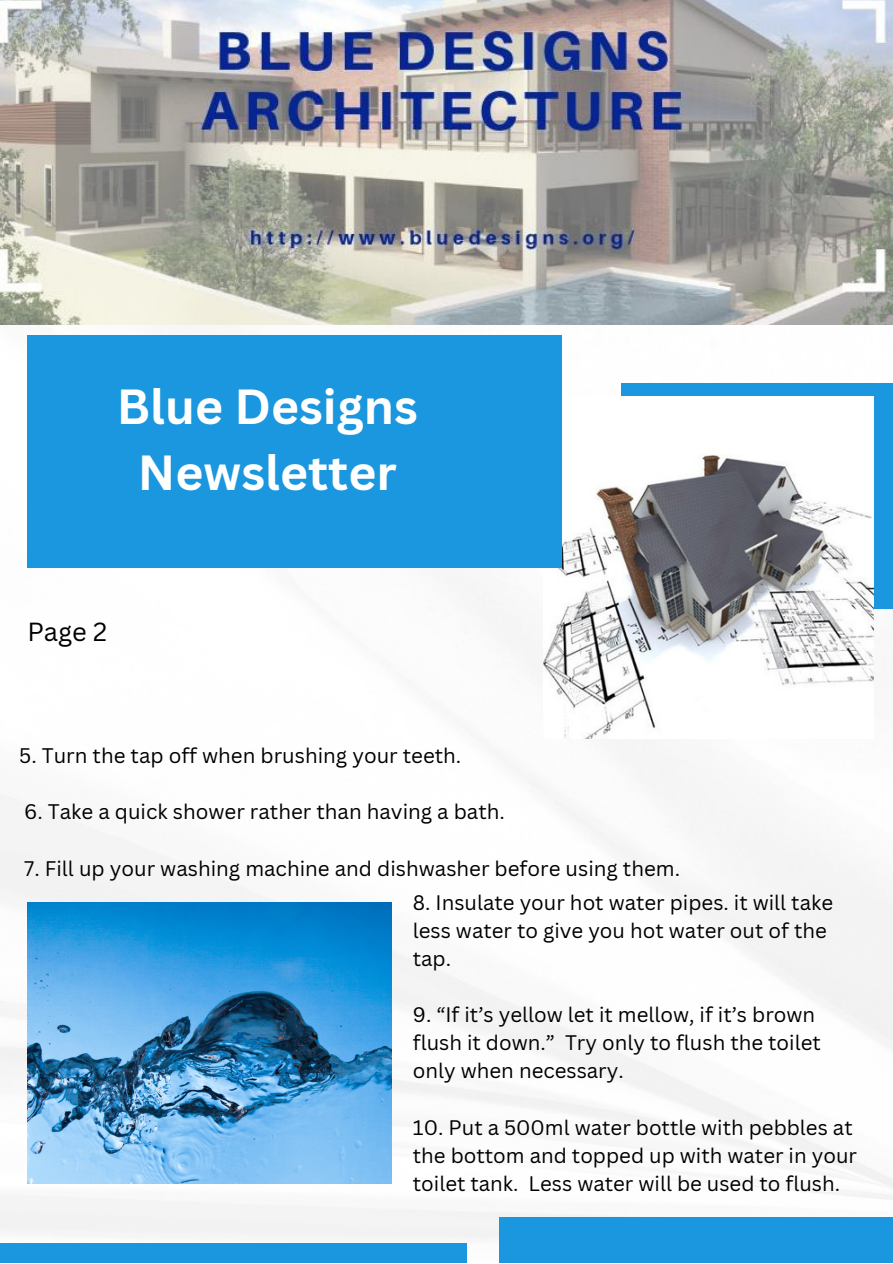
<style>
.page{position:relative;width:893px;height:1264px;background:#fff}
.page>*{position:absolute;margin:0;border:0;box-sizing:border-box;transform-origin:0 0}
.t1{font:700 48px/66.3px "Canva Sans";color:#fff;text-align:center}
.t2{font:25.5px "Canva Sans";color:#000}
.t3{font:20.55px "Canva Sans";color:#000}
.t4{font:20.4px/28px "Canva Sans";color:#000}
</style>
<div class="page">
<img style="left:0;top:324px;width:892px;height:915px">
<div style="left:621px;top:383px;width:271px;height:226px;background:#1b97df"></div>
<img style="left:543px;top:397px;width:330px;height:341px">
<img style="left:0;top:0;width:892px;height:324px">
<div style="left:27px;top:335px;width:535px;height:232px;background:#1b97df"></div>
<div style="left:0;top:1243px;width:467px;height:19px;background:#1b97df"></div>
<div style="left:499px;top:1217px;width:393px;height:45px;background:#1b97df"></div>
<img style="left:27px;top:902px;width:365px;height:281px">
<p class="t1" style="left:117px;top:372px;width:302px">Blue Designs<br>Newsletter</p>
<p class="t2" style="left:27px;top:613px;width:81px">Page 2</p>
<p class="t3" style="left:19px;top:741px;width:443px">5. Turn the tap off when brushing your teeth.</p>
<p class="t3" style="left:24px;top:797px;width:482px">6. Take a quick shower rather than having a bath.</p>
<p class="t3" style="left:24px;top:853px;width:657px">7. Fill up your washing machine and dishwasher before using them.</p>
<p class="t4" style="left:413px;top:887px;width:421px">8. Insulate your hot water pipes. it will take less water to give you hot water out of the tap.</p>
<p class="t4" style="left:413px;top:1000px;width:409px">9. “If it’s yellow let it mellow, if it’s brown flush it down.” Try only to flush the toilet only when necessary.</p>
<p class="t4" style="left:413px;top:1112px;width:445px">10. Put a 500ml water bottle with pebbles at the bottom and topped up with water in your toilet tank. Less water will be used to flush.</p>
</div>
